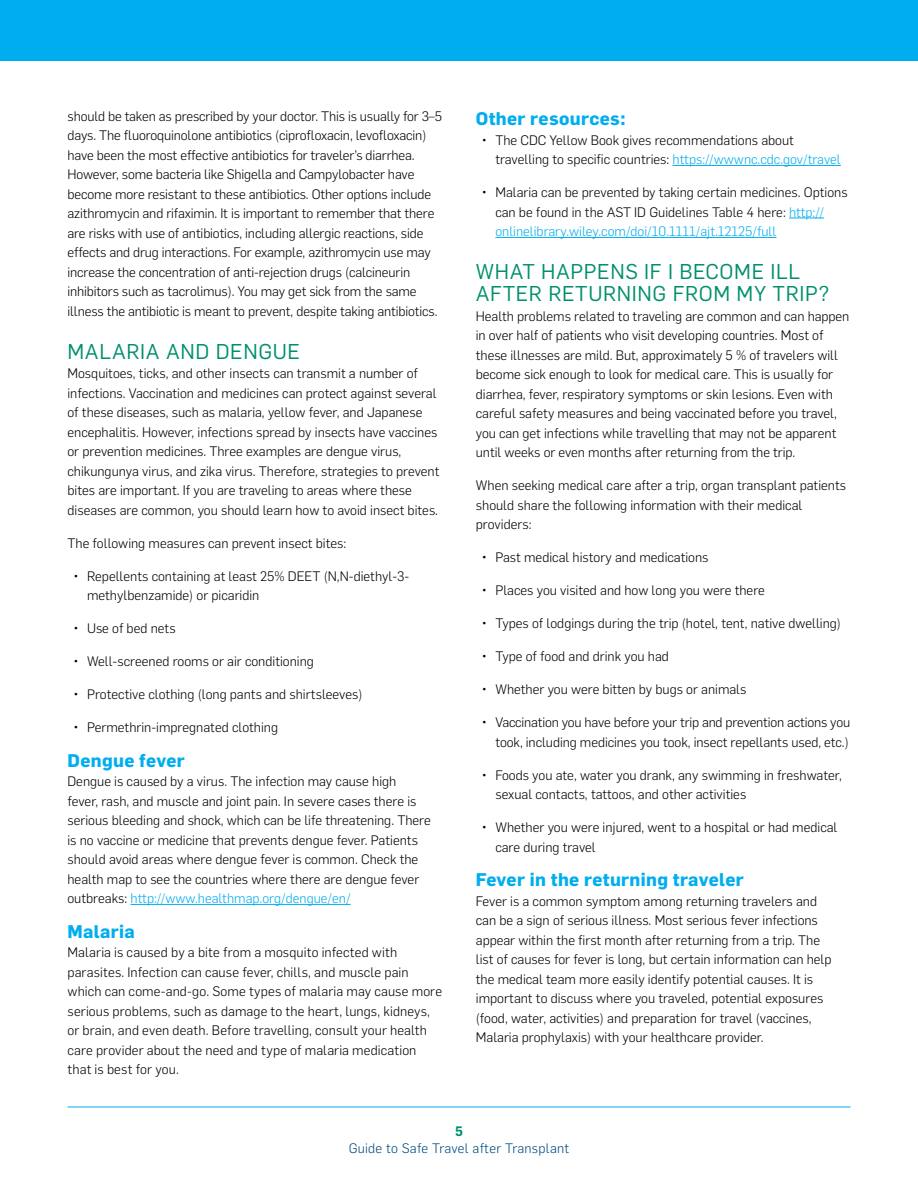
<style>
.page{position:relative;width:918px;height:1188px;background:#fff}
.page>*{position:absolute;margin:0;border:0;box-sizing:border-box;transform-origin:0 0}
.Sub_Header{font:21px/22.5px "Flama";letter-spacing:.03em;color:#00906d}
.Sub_SubHeader{font:700 18px "Flama";letter-spacing:.02em;color:#00aeef}
.Body{font:300 13.5px/19.5px "Flama";color:#000}
.t1{font:300 13.5px "Flama";letter-spacing:.02em;color:#004a80}
.t2{font:600 13.5px "Flama";color:#00906d}
.s1{color:#00aeef}
</style>
<div class="page">
<div style="left:0;top:0;width:918px;height:60px;background:#00aeef"></div>
<hr style="left:68px;top:1107px;width:782px;height:1px;background:#00aeef">
<hr style="left:131px;top:904px;width:220px;height:1px;background:#00aeef">
<hr style="left:673px;top:165px;width:168px;height:1px;background:#00aeef">
<hr style="left:789px;top:218px;width:35px;height:1px;background:#00aeef">
<hr style="left:495px;top:237px;width:281px;height:1px;background:#00aeef">
<p class="Body" style="left:68px;top:106px;width:376px">should be taken as prescribed by your doctor. This is usually for 3–5 days. The fluoroquinolone antibiotics (ciprofloxacin, levofloxacin) have been the most effective antibiotics for traveler’s diarrhea.<br>However, some bacteria like Shigella and Campylobacter have become more resistant to these antibiotics. Other options include azithromycin and rifaximin. It is important to remember that there are risks with use of antibiotics, including allergic reactions, side effects and drug interactions. For example, azithromycin use may increase the concentration of anti-rejection drugs (calcineurin inhibitors such as tacrolimus). You may get sick from the same illness the antibiotic is meant to prevent, despite taking antibiotics.</p>
<p class="Sub_Header" style="left:68px;top:339px;width:234px">MALARIA AND DENGUE</p>
<p class="Body" style="left:68px;top:363px;width:374px">Mosquitoes, ticks, and other insects can transmit a number of infections. Vaccination and medicines can protect against several of these diseases, such as malaria, yellow fever, and Japanese encephalitis. However, infections spread by insects have vaccines or prevention medicines. Three examples are dengue virus, chikungunya virus, and zika virus. Therefore, strategies to prevent bites are important. If you are traveling to areas where these diseases are common, you should learn how to avoid insect bites.</p>
<p class="Body" style="left:68px;top:532px;width:280px">The following measures can prevent insect bites:</p>
<p class="Body" style="left:87px;top:565px;width:324px;text-indent:-14px">• Repellents containing at least 25% DEET (N,N-diethyl-3- methylbenzamide) or picaridin</p>
<p class="Body" style="left:74px;top:618px;width:104px">• Use of bed nets</p>
<p class="Body" style="left:74px;top:651px;width:242px">• Well-screened rooms or air conditioning</p>
<p class="Body" style="left:74px;top:684px;width:291px">• Protective clothing (long pants and shirtsleeves)</p>
<p class="Body" style="left:74px;top:717px;width:206px">• Permethrin-impregnated clothing</p>
<p class="Sub_SubHeader" style="left:68px;top:747px;width:119px">Dengue fever</p>
<p class="Body" style="left:68px;top:771px;width:365px">Dengue is caused by a virus. The infection may cause high<br>fever, rash, and muscle and joint pain. In severe cases there is serious bleeding and shock, which can be life threatening. There is no vaccine or medicine that prevents dengue fever. Patients should avoid areas where dengue fever is common. Check the health map to see the countries where there are dengue fever outbreaks: <span class="s1">http://www.healthmap.org/dengue/en/</span></p>
<p class="Sub_SubHeader" style="left:68px;top:918px;width:69px">Malaria</p>
<p class="Body" style="left:68px;top:942px;width:376px">Malaria is caused by a bite from a mosquito infected with parasites. Infection can cause fever, chills, and muscle pain which can come-and-go. Some types of malaria may cause more serious problems, such as damage to the heart, lungs, kidneys, or brain, and even death. Before travelling, consult your health care provider about the need and type of malaria medication that is best for you.</p>
<p class="Sub_SubHeader" style="left:476px;top:106px;width:151px">Other resources:</p>
<p class="Body" style="left:495px;top:129px;width:347px;text-indent:-14px">• The CDC Yellow Book gives recommendations about travelling to specific countries: <span class="s1">https://wwwnc.cdc.gov/travel</span></p>
<p class="Body" style="left:495px;top:182px;width:354px;text-indent:-14px">• Malaria can be prevented by taking certain medicines. Options can be found in the AST ID Guidelines Table 4 here: <span class="s1">http:// onlinelibrary.wiley.com/doi/10.1111/ajt.12125/full</span></p>
<p class="Sub_Header" style="left:476px;top:259px;width:355px">WHAT HAPPENS IF I BECOME ILL<br>AFTER RETURNING FROM MY TRIP?</p>
<p class="Body" style="left:476px;top:306px;width:375px">Health problems related to traveling are common and can happen in over half of patients who visit developing countries. Most of these illnesses are mild. But, approximately 5 % of travelers will become sick enough to look for medical care. This is usually for diarrhea, fever, respiratory symptoms or skin lesions. Even with careful safety measures and being vaccinated before you travel, you can get infections while travelling that may not be apparent until weeks or even months after returning from the trip.</p>
<p class="Body" style="left:476px;top:475px;width:372px">When seeking medical care after a trip, organ transplant patients should share the following information with their medical providers:</p>
<p class="Body" style="left:482px;top:547px;width:228px">• Past medical history and medications</p>
<p class="Body" style="left:482px;top:580px;width:285px">• Places you visited and how long you were there</p>
<p class="Body" style="left:482px;top:613px;width:361px">• Types of lodgings during the trip (hotel, tent, native dwelling)</p>
<p class="Body" style="left:482px;top:646px;width:189px">• Type of food and drink you had</p>
<p class="Body" style="left:482px;top:679px;width:266px">• Whether you were bitten by bugs or animals</p>
<p class="Body" style="left:482px;top:712px;width:370px;text-align:right">• Vaccination you have before your trip and prevention actions you took, including medicines you took, insect repellants used, etc.)</p>
<p class="Body" style="left:495px;top:765px;width:348px;text-indent:-14px">• Foods you ate, water you drank, any swimming in freshwater, sexual contacts, tattoos, and other activities</p>
<p class="Body" style="left:495px;top:817px;width:344px;text-indent:-14px">• Whether you were injured, went to a hospital or had medical care during travel</p>
<p class="Sub_SubHeader" style="left:476px;top:867px;width:270px">Fever in the returning traveler</p>
<p class="Body" style="left:476px;top:891px;width:357px">Fever is a common symptom among returning travelers and can be a sign of serious illness. Most serious fever infections appear within the first month after returning from a trip. The list of causes for fever is long, but certain information can help the medical team more easily identify potential causes. It is important to discuss where you traveled, potential exposures (food, water, activities) and preparation for travel (vaccines, Malaria prophylaxis) with your healthcare provider.</p>
<p class="t2" style="left:455px;top:1122px;width:9px">5</p>
<p class="t1" style="left:349px;top:1139px;width:222px">Guide to Safe Travel after Transplant</p>
</div>
